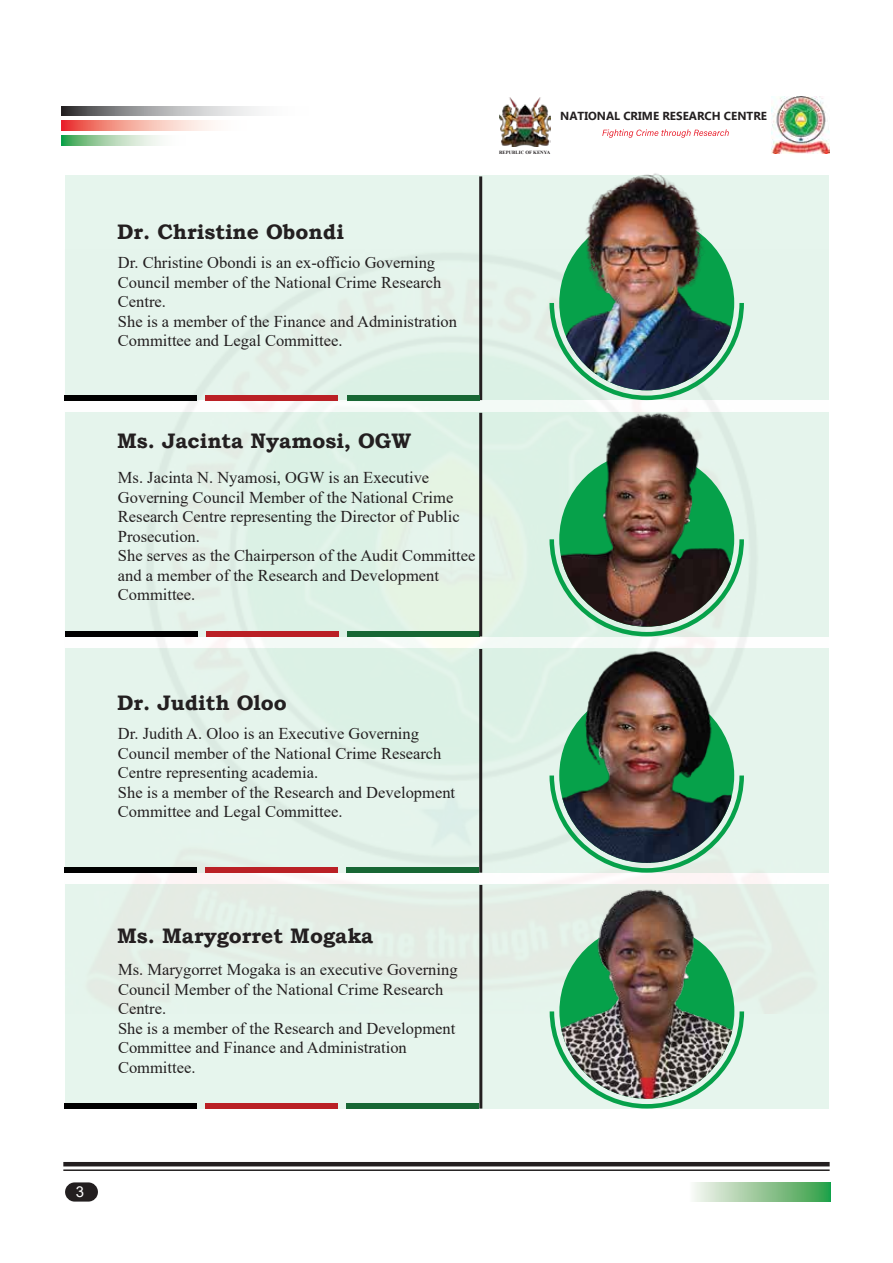
<style>
.page{position:relative;width:893px;height:1263px;background:#fff}
.page>*{position:absolute;margin:0;border:0;box-sizing:border-box;transform-origin:0 0}
.t1{font:700 21px "Bookman Old Style";color:#231f20}
.t2{font:16.5px/19.5px "Times New Roman";color:#231f20}
.t3{font:15px "Arial";color:#fff}
.t4{font:700 11.55px "Ebrima";color:#231f20}
.t5{font:700 4.8px "Times New Roman";color:#231f20}
</style>
<div class="page">
<img style="left:65px;top:400px;width:764px;height:484px">
<div style="left:65px;top:176px;width:764px;height:224px;background:#e5f4ec"></div>
<hr style="left:479px;top:176px;width:3px;height:224px;background:#231f20">
<img style="left:559px;top:154px;width:175px;height:236px;border-radius:87px">
<img style="left:549px;top:303px;width:195px;height:97px">
<div style="left:65px;top:412px;width:764px;height:224px;background:#e5f3e7"></div>
<img style="left:559px;top:404px;width:175px;height:135px">
<svg style="left:549px;top:539px;width:195px;height:97px"></svg>
<div style="left:65px;top:395px;width:132px;height:5px;background:#000"></div>
<div style="left:206px;top:395px;width:132px;height:5px;background:#ba2025"></div>
<div style="left:347px;top:395px;width:132px;height:5px;background:#176734"></div>
<div style="left:65px;top:648px;width:764px;height:225px;background:#e5f4ec"></div>
<img style="left:559px;top:646px;width:172px;height:129px">
<svg style="left:549px;top:775px;width:195px;height:98px"></svg>
<div style="left:65px;top:884px;width:764px;height:224px;background:#e5f4ec"></div>
<hr style="left:479px;top:885px;width:3px;height:223px;background:#231f20">
<img style="left:559px;top:876px;width:175px;height:223px;border-radius:87px">
<img style="left:550px;top:1011px;width:194px;height:97px">
<div style="left:65px;top:631px;width:133px;height:5px;background:#000"></div>
<div style="left:206px;top:631px;width:133px;height:5px;background:#ba2025"></div>
<div style="left:347px;top:631px;width:133px;height:5px;background:#176734"></div>
<hr style="left:479px;top:413px;width:3px;height:223px;background:#231f20">
<div style="left:64px;top:867px;width:133px;height:5px;background:#000"></div>
<div style="left:205px;top:867px;width:133px;height:5px;background:#ba2025"></div>
<div style="left:346px;top:867px;width:133px;height:5px;background:#176734"></div>
<div style="left:64px;top:1103px;width:133px;height:5px;background:#000"></div>
<div style="left:205px;top:1103px;width:133px;height:5px;background:#ba2025"></div>
<div style="left:346px;top:1103px;width:133px;height:5px;background:#176734"></div>
<hr style="left:479px;top:649px;width:3px;height:224px;background:#231f20">
<div style="left:688px;top:1182px;width:142px;height:19px;background:linear-gradient(to right,#fff7f5,#339e45)"></div>
<hr style="left:63px;top:1162px;width:767px;height:4px;background:#231f20">
<hr style="left:63px;top:1169px;width:767px;height:2px;background:#231f20">
<img style="left:499px;top:98px;width:51px;height:48px">
<img style="left:772px;top:96px;width:58px;height:58px">
<svg style="left:602px;top:129px;width:127px;height:9px"></svg>
<svg style="left:62px;top:106px;width:197px;height:10px"></svg>
<svg style="left:62px;top:121px;width:153px;height:10px"></svg>
<svg style="left:62px;top:136px;width:98px;height:9px"></svg>
<div style="left:65px;top:1182px;width:33px;height:19px;background:#231f20;border-radius:10px"></div>
<p class="t1" style="left:117px;top:216px;width:228px">Dr. Christine Obondi</p>
<p class="t2" style="left:118px;top:252px;width:341px">Dr. Christine Obondi is an ex-officio Governing Council member of the National Crime Research Centre.<br>She is a member of the Finance and Administration Committee and Legal Committee.</p>
<p class="t4" style="left:560px;top:107px;width:208px">NATIONAL CRIME RESEARCH CENTRE</p>
<p class="t5" style="left:499px;top:149px;width:53px">REPUBLIC OF KENYA</p>
<p class="t1" style="left:117px;top:426px;width:295px">Ms. Jacinta Nyamosi, OGW</p>
<p class="t2" style="left:118px;top:468px;width:359px">Ms. Jacinta N. Nyamosi, OGW is an Executive Governing Council Member of the National Crime Research Centre representing the Director of Public Prosecution.<br>She serves as the Chairperson of the Audit Committee and a member of the Research and Development Committee.</p>
<p class="t1" style="left:117px;top:687px;width:171px">Dr. Judith Oloo</p>
<p class="t2" style="left:118px;top:723px;width:339px">Dr. Judith A. Oloo is an Executive Governing Council member of the National Crime Research Centre representing academia.<br>She is a member of the Research and Development Committee and Legal Committee.</p>
<p class="t1" style="left:117px;top:920px;width:258px">Ms. Marygorret Mogaka</p>
<p class="t2" style="left:118px;top:959px;width:341px">Ms. Marygorret Mogaka is an executive Governing Council Member of the National Crime Research Centre.<br>She is a member of the Research and Development Committee and Finance and Administration Committee.</p>
<p class="t3" style="left:76px;top:1181px;width:10px">3</p>
</div>
